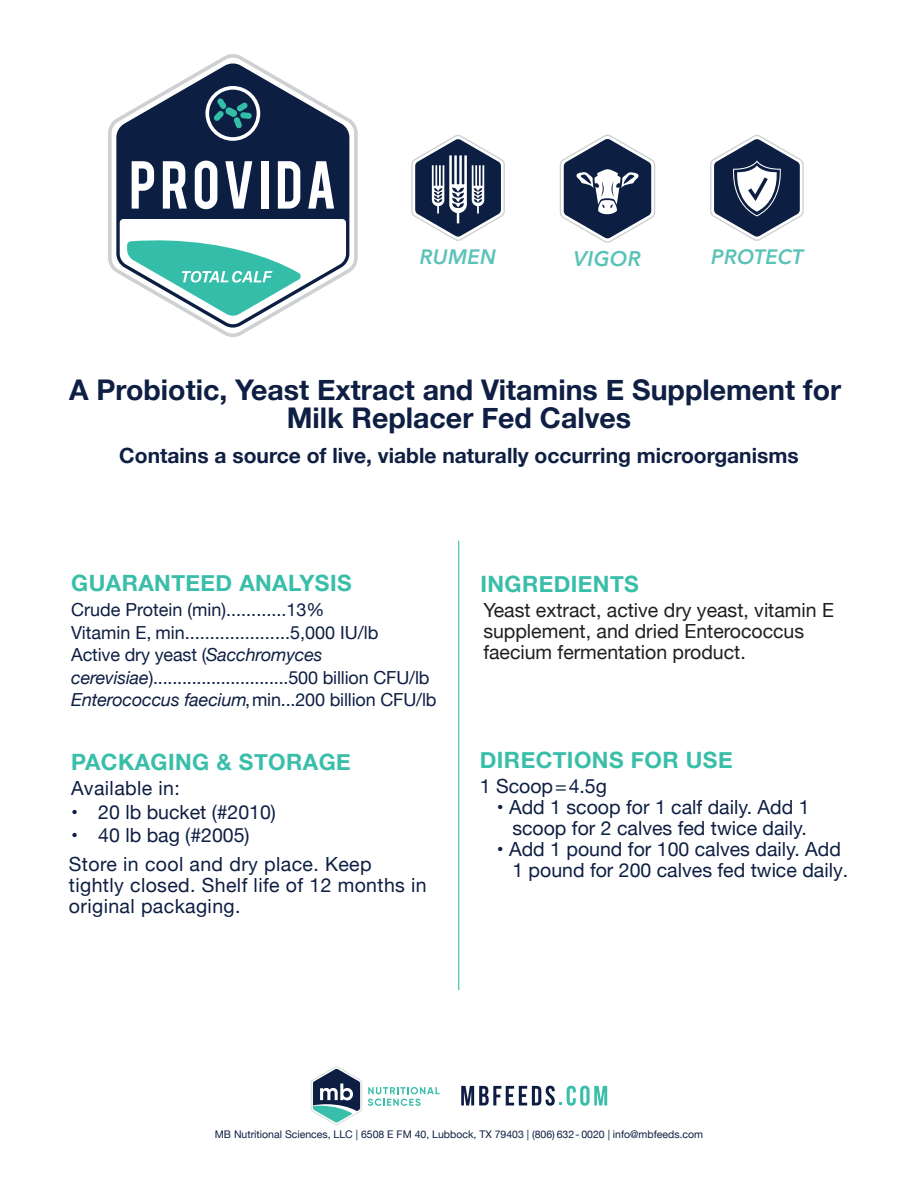
<style>
.page{position:relative;width:918px;height:1188px;background:#fff}
.page>*{position:absolute;margin:0;border:0;box-sizing:border-box;transform-origin:0 0}
.t1{font:700 28.5px/28.5px "Helvetica Neue";color:#0e1f43;text-align:center}
.t2{font:700 22.5px "Helvetica Neue";letter-spacing:.02em;color:#39bea9}
.t3{font:italic 600 21.15px "Avenir Next";letter-spacing:.015em;color:#5ac3b7}
.t4{font:700 21px "Helvetica Neue";color:#0e1f43}
.t5{font:italic 600 20.85px "Avenir Next";letter-spacing:.015em;color:#5bc2b7}
.t6{font:19.5px/21px "Helvetica Neue";color:#0e1f43;text-align:right}
.t7{font:19.5px/28.7px "Helvetica Neue";letter-spacing:.02em;color:#0e1f43}
.t8{font:19.5px/21px "Helvetica Neue";color:#211e1e}
.t9{font:18px/22.5px "Helvetica Neue";letter-spacing:-.01em;color:#0e1f43}
.t10{font:10.5px "Helvetica Neue";color:#0e1f43}
.s1{font-style:italic}
</style>
<div class="page">
<svg style="left:311px;top:1066px;width:51px;height:59px"></svg>
<div style="left:343px;top:1091px;width:7px;height:7px;background:#0e1e43;border-radius:50%"></div>
<svg style="left:368px;top:1087px;width:72px;height:19px"></svg>
<svg style="left:461px;top:1086px;width:146px;height:20px"></svg>
<svg style="left:108px;top:54px;width:250px;height:283px"></svg>
<svg style="left:205px;top:86px;width:55px;height:55px;background:#405c73"></svg>
<svg style="left:132px;top:161px;width:22px;height:48px"></svg>
<svg style="left:163px;top:161px;width:24px;height:48px"></svg>
<svg style="left:195px;top:161px;width:22px;height:48px"></svg>
<svg style="left:225px;top:161px;width:27px;height:48px"></svg>
<div style="left:261px;top:161px;width:7px;height:48px;background:#fff"></div>
<svg style="left:278px;top:161px;width:22px;height:48px"></svg>
<svg style="left:308px;top:161px;width:26px;height:48px"></svg>
<svg style="left:127px;top:240px;width:174px;height:76px"></svg>
<hr style="left:458px;top:541px;width:1px;height:449px;background:#39bea9">
<svg style="left:411px;top:135px;width:94px;height:106px"></svg>
<svg style="left:710px;top:135px;width:94px;height:106px"></svg>
<svg style="left:560px;top:134px;width:95px;height:109px"></svg>
<p class="t5" style="left:420px;top:238px;width:78px">RUMEN</p>
<p class="t3" style="left:574px;top:240px;width:69px">VIGOR</p>
<p class="t5" style="left:711px;top:238px;width:94px">PROTECT</p>
<h1 class="t1" style="left:69px;top:376px;width:774px">A Probiotic, Yeast Extract and Vitamins E Supplement for<br>Milk Replacer Fed Calves</h1>
<p class="t4" style="left:119px;top:439px;width:681px">Contains a source of live, viable naturally occurring microorganisms</p>
<p class="t2" style="left:71px;top:565px;width:282px">GUARANTEED ANALYSIS</p>
<p class="t9" style="left:71px;top:600px;width:367px">Crude Protein (min)............13%<br>Vitamin E, min.....................5,000 IU/lb<br>Active dry yeast (<span class="s1">Sacchromyces cerevisiae</span>)............................500 billion CFU/lb <span class="s1">Enterococcus faecium</span>,min...200 billion CFU/lb</p>
<p class="t2" style="left:71px;top:744px;width:281px">PACKAGING &amp; STORAGE</p>
<p class="t7" style="left:71px;top:775px;width:110px">Available in:</p>
<p class="t6" style="left:71px;top:802px;width:206px">• 20 lb bucket (#2010)</p>
<p class="t7" style="left:69px;top:822px;width:304px">• 40 lb bag (#2005)<br>Store in cool and dry place. Keep</p>
<p class="t7" style="left:69px;top:875px;width:359px;line-height:21px">tightly closed. Shelf life of 12 months in original packaging.</p>
<p class="t2" style="left:480px;top:566px;width:160px">INGREDIENTS</p>
<p class="t8" style="left:483px;top:601px;width:352px">Yeast extract, active dry yeast, vitamin E supplement, and dried Enterococcus faecium fermentation product.</p>
<p class="t2" style="left:480px;top:742px;width:254px">DIRECTIONS FOR USE</p>
<p class="t6" style="left:480px;top:777px;width:129px">1 Scoop=4.5g</p>
<p class="t6" style="left:497px;top:798px;width:314px">• Add 1 scoop for 1 calf daily. Add 1 scoop for 2 calves fed twice daily.</p>
<p class="t6" style="left:512px;top:840px;width:337px;text-align:left;text-indent:-15px">• Add 1 pound for 100 calves daily. Add<br>1 pound for 200 calves fed twice daily.</p>
<p class="t10" style="left:215px;top:1126px;width:490px">MB Nutritional Sciences, LLC | 6508 E FM 40, Lubbock, TX 79403 | (806) 632 - 0020 | info@mbfeeds.com</p>
</div>
